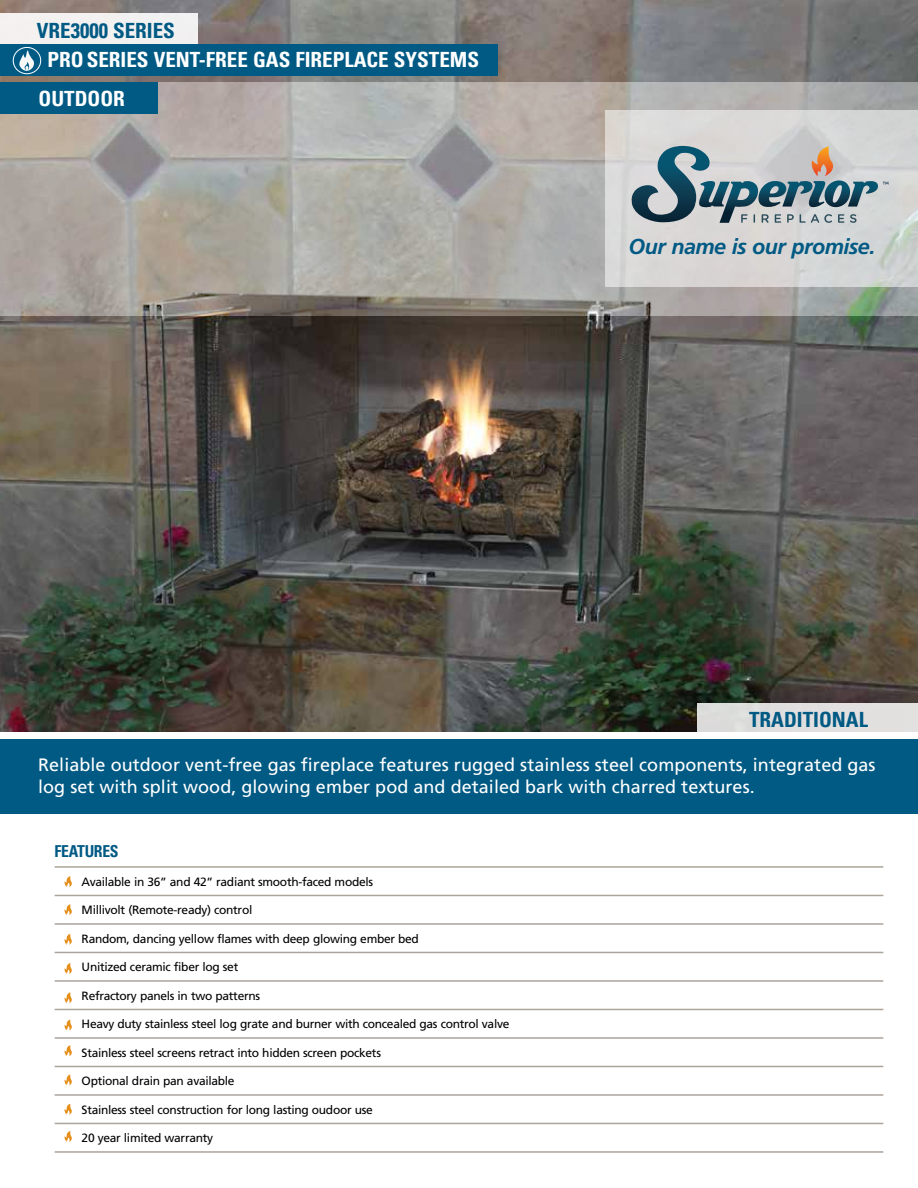
<style>
.page{position:relative;width:918px;height:1188px;background:#fff}
.page>*{position:absolute;margin:0;border:0;box-sizing:border-box;transform-origin:0 0}
.t1{font:italic 700 21.6px "Frutiger LT Std";letter-spacing:-.025em;color:#005a84}
.t2{font:21px/39px "Univers Com 67 Bold Cond";color:#fff}
.t3{font:21px "Univers Com 67 Bold Cond";color:#005a84}
.t4{font:18px/21.6px "Frutiger LT Std";letter-spacing:.005em;color:#fff}
.t5{font:16.5px "Univers Com 67 Bold Cond";letter-spacing:-.02em;color:#005a84;scale:.95 1}
.t6{font:12px "Frutiger LT Std";letter-spacing:-.025em;color:#000}
</style>
<div class="page">
<img style="left:0;top:0;width:918px;height:732px">
<svg style="left:0;top:82px;width:918px;height:234px;background:#aaa7a1"></svg>
<div style="left:0;top:13px;width:198px;height:32px;background:#f3f1f0"></div>
<div style="left:0;top:740px;width:918px;height:74px;background:#005a84"></div>
<div style="left:606px;top:110px;width:312px;height:177px;background:#d8d6d6"></div>
<svg style="left:631px;top:146px;width:257px;height:77px"></svg>
<div style="left:698px;top:703px;width:220px;height:31px;background:#e1dfdf"></div>
<div style="left:0;top:45px;width:498px;height:31px;background:#005a84"></div>
<div style="left:0;top:82px;width:158px;height:31px;background:#005a84"></div>
<svg style="left:13px;top:47px;width:29px;height:27px"></svg>
<hr style="left:55px;top:866px;width:828px;height:2px;background:#aca39b">
<hr style="left:55px;top:895px;width:828px;height:1px;background:#aca39b">
<hr style="left:55px;top:923px;width:828px;height:2px;background:#aca39b">
<hr style="left:55px;top:952px;width:828px;height:1px;background:#aca39b">
<hr style="left:55px;top:980px;width:828px;height:2px;background:#aca39b">
<hr style="left:55px;top:1009px;width:828px;height:1px;background:#aca39b">
<hr style="left:55px;top:1037px;width:828px;height:2px;background:#aca39b">
<hr style="left:55px;top:1066px;width:828px;height:1px;background:#aca39b">
<hr style="left:55px;top:1094px;width:828px;height:2px;background:#aca39b">
<hr style="left:55px;top:1123px;width:828px;height:1px;background:#aca39b">
<hr style="left:55px;top:1151px;width:828px;height:2px;background:#aca39b">
<svg style="left:64px;top:934px;width:8px;height:11px"></svg>
<svg style="left:64px;top:1045px;width:8px;height:11px"></svg>
<svg style="left:64px;top:876px;width:8px;height:11px"></svg>
<svg style="left:64px;top:904px;width:8px;height:11px"></svg>
<svg style="left:64px;top:963px;width:8px;height:11px"></svg>
<svg style="left:64px;top:1074px;width:8px;height:12px"></svg>
<svg style="left:64px;top:992px;width:8px;height:11px"></svg>
<svg style="left:64px;top:1104px;width:8px;height:11px"></svg>
<svg style="left:64px;top:1020px;width:8px;height:11px"></svg>
<svg style="left:64px;top:1131px;width:8px;height:11px"></svg>
<h2 class="t3" style="left:37px;top:18px;width:140px">VRE3000 SERIES</h2>
<h2 class="t2" style="left:39px;top:40px;width:442px;text-indent:9px">PROSERIES VENT-FREE GAS FIREPLACE SYSTEMS<br>OUTDOOR</h2>
<h1 class="t1" style="left:628px;top:233px;width:248px">Our name is our promise.</h1>
<h2 class="t3" style="left:749px;top:707px;width:121px">TRADITIONAL</h2>
<h3 class="t4" style="left:38px;top:754px;width:839px">Reliable outdoor vent-free gas fireplace features rugged stainless steel components, integrated gas log set with split wood, glowing ember pod and detailed bark with charred textures.</h3>
<h3 class="t5" style="left:55px;top:841px;width:69px">FEATURES</h3>
<p class="t6" style="left:82px;top:875px;width:293px">Available in 36” and 42” radiant smooth-faced models</p>
<p class="t6" style="left:82px;top:903px;width:172px">Millivolt (Remote-ready) control</p>
<p class="t6" style="left:82px;top:932px;width:339px">Random, dancing yellow flames with deep glowing ember bed</p>
<p class="t6" style="left:82px;top:960px;width:158px">Unitized ceramic fiber log set</p>
<p class="t6" style="left:82px;top:989px;width:180px">Refractory panels in two patterns</p>
<p class="t6" style="left:82px;top:1017px;width:429px">Heavy duty stainless steel log grate and burner with concealed gas control valve</p>
<p class="t6" style="left:82px;top:1046px;width:301px">Stainless steel screens retract into hidden screen pockets</p>
<p class="t6" style="left:82px;top:1074px;width:154px">Optional drain pan available</p>
<p class="t6" style="left:82px;top:1103px;width:293px">Stainless steel construction for long lasting oudoor use</p>
<p class="t6" style="left:82px;top:1131px;width:133px">20 year limited warranty</p>
</div>
